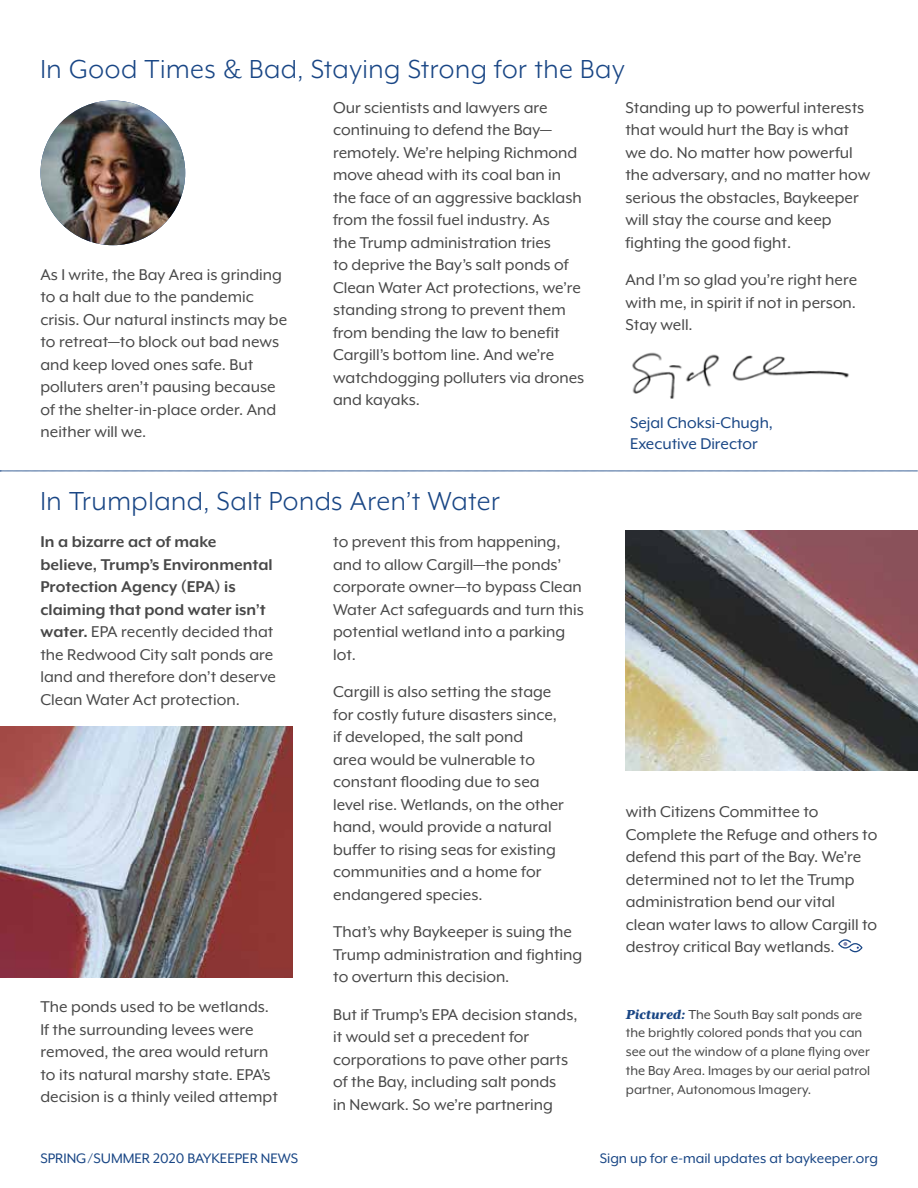
<style>
.page{position:relative;width:918px;height:1188px;background:#fff}
.page>*{position:absolute;margin:0;border:0;box-sizing:border-box;transform-origin:0 0}
.t1{font:30px "Mr Eaves XL Mod OT";letter-spacing:.015em;color:#194685}
.t2{font:18px/22.5px "Mr Eaves XL Mod OT";color:#484848}
.t3{font:700 18px/22.5px "Mr Eaves XL Mod OT";color:#484848}
.t4{font:17.85px/21.5px "Mr Eaves XL Mod OT";color:#194685}
.t5{font:15.9px "Mr Eaves XL Mod OT";color:#194685}
.t6{font:15px/18.8px "Mr Eaves XL Mod OT";color:#484848}
.s1{font-weight:400}
.s2{font-family:"Mrs Eaves XL Serif OT";font-weight:800;font-style:italic;color:#194685}
</style>
<div class="page">
<svg style="left:838px;top:939px;width:25px;height:13px"></svg>
<img style="left:40px;top:100px;width:145px;height:145px;border-radius:72px">
<img style="left:626px;top:531px;width:292px;height:239px">
<img style="left:0;top:727px;width:293px;height:251px">
<svg style="left:0;top:471px;width:918px;height:1px"></svg>
<img style="left:632px;top:352px;width:217px;height:47px">
<h1 class="t1" style="left:40px;top:54px;width:586px">In Good Times &amp; Bad, Staying Strong for the Bay</h1>
<p class="t2" style="left:40px;top:263px;width:248px">As I write, the Bay Area is grinding to a halt due to the pandemic crisis. Our natural instincts may be to retreat—to block out bad news and keep loved ones safe. But polluters aren’t pausing because of the shelter-in-place order. And neither will we.</p>
<p class="t2" style="left:333px;top:96px;width:253px">Our scientists and lawyers are continuing to defend the Bay— remotely. We’re helping Richmond move ahead with its coal ban in the face of an aggressive backlash from the fossil fuel industry. As<br>the Trump administration tries<br>to deprive the Bay’s salt ponds of<br>Clean Water Act protections, we’re standing strong to prevent them from bending the law to benefit<br>Cargill’s bottom line. And we’re watchdogging polluters via drones and kayaks.</p>
<p class="t2" style="left:626px;top:96px;width:246px">Standing up to powerful interests that would hurt the Bay is what we do. No matter how powerful the adversary, and no matter how serious the obstacles, Baykeeper will stay the course and keep fighting the good fight.</p>
<p class="t2" style="left:626px;top:269px;width:233px;text-align:justify">And I’m so glad you’re right here with me, in spirit if not in person.<br>Stay well.</p>
<p class="t4" style="left:630px;top:412px;width:145px">Sejal Choksi-Chugh,<br>Executive Director</p>
<h1 class="t1" style="left:40px;top:486px;width:461px">In Trumpland, Salt Ponds Aren’t Water</h1>
<p class="t3" style="left:40px;top:531px;width:237px">In a bizarre act of make believe, Trump’s Environmental<br>Protection Agency (EPA) is claiming that pond water isn’t water. <span class="s1">EPA recently decided that the Redwood City salt ponds are land and therefore don’t deserve<br>Clean Water Act protection.</span></p>
<p class="t2" style="left:333px;top:531px;width:252px">to prevent this from happening, and to allow Cargill—the ponds’ corporate owner—to bypass Clean<br>Water Act safeguards and turn this potential wetland into a parking lot.</p>
<p class="t2" style="left:333px;top:681px;width:232px">Cargill is also setting the stage for costly future disasters since, if developed, the salt pond<br>area would be vulnerable to constant flooding due to sea level rise. Wetlands, on the other hand, would provide a natural buffer to rising seas for existing communities and a home for endangered species.</p>
<p class="t2" style="left:333px;top:921px;width:251px">That’s why Baykeeper is suing the<br>Trump administration and fighting to overturn this decision.</p>
<p class="t2" style="left:333px;top:1003px;width:246px">But if Trump’s EPA decision stands, it would set a precedent for corporations to pave other parts of the Bay, including salt ponds<br>in Newark. So we’re partnering</p>
<p class="t2" style="left:40px;top:996px;width:239px">The ponds used to be wetlands.<br>If the surrounding levees were removed, the area would return to its natural marshy state. EPA’s decision is a thinly veiled attempt</p>
<p class="t5" style="left:40px;top:1151px;width:259px">SPRING/SUMMER 2020 BAYKEEPER NEWS</p>
<p class="t2" style="left:626px;top:801px;width:253px">with Citizens Committee to<br>Complete the Refuge and others to defend this part of the Bay. We’re determined not to let the Trump administration bend our vital clean water laws to allow Cargill to destroy critical Bay wetlands.</p>
<p class="t6" style="left:626px;top:1005px;width:246px"><span class="s2">Pictured:</span> The South Bay salt ponds are the brightly colored ponds that you can see out the window of a plane flying over the Bay Area. Images by our aerial patrol partner, Autonomous Imagery.</p>
<p class="t5" style="left:600px;top:1151px;width:280px">Sign up for e-mail updates at baykeeper.org</p>
</div>
